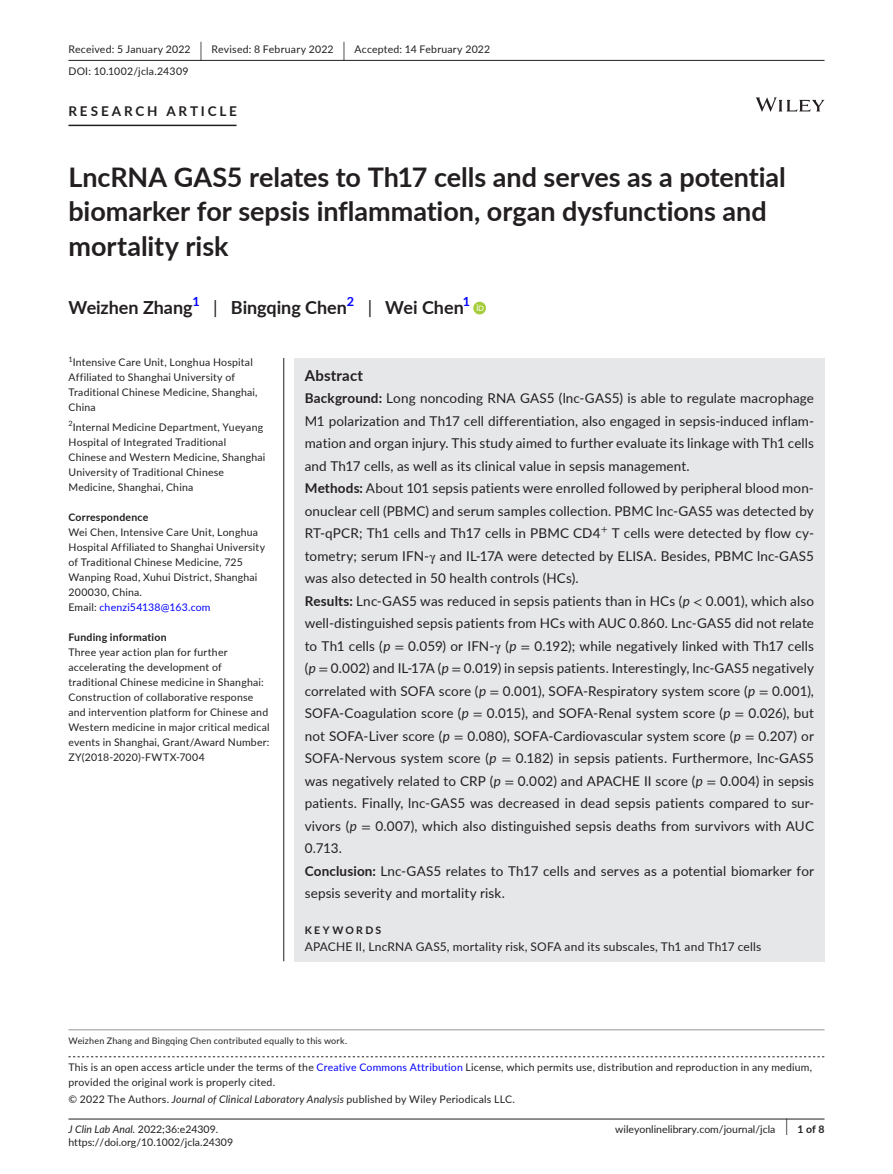
<style>
.page{position:relative;width:893px;height:1174px;background:#fff}
.page>*{position:absolute;margin:0;border:0;box-sizing:border-box;transform-origin:0 0}
.t1{font:700 27px/34.5px "Lato";color:#231f20}
.t2{font:700 18px "Lato";color:#231f20}
.t3{font:700 15px "Lato";letter-spacing:.015em;color:#231f20}
.t4{font:13.5px/22.5px "Lato";letter-spacing:.01em;color:#231f20}
.t5{font:700 13.5px "Lato";letter-spacing:.21em;color:#231f20}
.t6{font:700 12.6px "Lato";color:#00f}
.t7{font:12px "Lato";letter-spacing:.015em;color:#231f20}
.t8{font:10.5px/15px "Lato";letter-spacing:.02em;color:#231f20}
.t9{font:10.5px "Lato";color:#231f20}
.t10{font:700 10.5px "Lato";letter-spacing:.02em;color:#231f20}
.t11{font:700 10.5px "Lato";letter-spacing:.22em;color:#231f20}
.t12{font:9.45px "STIX";color:#231f20}
.t13{font:9px "Lato";letter-spacing:.025em;color:#231f20}
.t14{font:7.35px "Lato";color:#231f20}
.s1{font-size:19.65px}
.s2{font-weight:400}
.s3{color:#00f}
.s4{font-weight:700}
.s5{font-family:"STIX"}
.s6{font-style:italic}
.s7{font-weight:400;font-size:17.4px}
</style>
<div class="page">
<hr style="left:68px;top:1118px;width:756px;height:1px;background:#231f20">
<svg style="left:756px;top:97px;width:68px;height:15px"></svg>
<hr style="left:68px;top:60px;width:756px;height:1px;background:#231f20">
<hr style="left:68px;top:125px;width:169px;height:1px;background:#231f20">
<svg style="left:473px;top:302px;width:13px;height:12px"></svg>
<svg style="left:477px;top:304px;width:7px;height:7px"></svg>
<hr style="left:68px;top:1029px;width:756px;height:1px;background:#939598">
<div style="left:294px;top:358px;width:530px;height:603px;background:#e6e7e9"></div>
<hr style="left:283px;top:358px;width:1px;height:603px;background:#231f20">
<svg style="left:68px;top:1056px;width:756px;height:1px"></svg>
<p class="t8" style="left:68px;top:38px;width:423px;line-height:21.8px">Received: 5 January 2022 <span class="s1">|</span> Revised: 8 February 2022 <span class="s1">|</span> Accepted: 14 February 2022<br>DOI: 10.1002/jcla.24309</p>
<p class="t5" style="left:68px;top:101px;width:170px">RESEARCH ARTICLE</p>
<h1 class="t1" style="left:68px;top:159px;width:719px">LncRNA GAS5 relates to Th17 cells and serves as a potential biomarker for sepsis inflammation, organ dysfunctions and mortality risk</h1>
<h2 class="t2" style="left:68px;top:295px;width:126px">Weizhen Zhang</h2>
<p class="t6" style="left:192px;top:292px;width:9px">1</p>
<h2 class="t2" style="left:213px;top:295px;width:135px"><span class="s2">|</span> Bingqing Chen</h2>
<p class="t6" style="left:347px;top:292px;width:9px">2</p>
<h2 class="t2" style="left:368px;top:295px;width:98px"><span class="s2">|</span> Wei Chen</h2>
<p class="t6" style="left:463px;top:292px;width:9px">1</p>
<p class="t14" style="left:68px;top:354px;width:6px">1</p>
<p class="t8" style="left:68px;top:355px;width:191px;text-indent:4px">Intensive Care Unit, Longhua Hospital<br>Affiliated to Shanghai University of<br>Traditional Chinese Medicine, Shanghai,<br>China</p>
<p class="t8" style="left:68px;top:419px;width:198px"><sup>2</sup>Internal Medicine Department, Yueyang Hospital of Integrated Traditional Chinese and Western Medicine, Shanghai University of Traditional Chinese Medicine, Shanghai, China</p>
<p class="t10" style="left:68px;top:509px;width:81px">Correspondence</p>
<p class="t8" style="left:68px;top:524px;width:198px">Wei Chen, Intensive Care Unit, Longhua Hospital Affiliated to Shanghai University of Traditional Chinese Medicine, 725<br>Wanping Road, Xuhui District, Shanghai 200030, China.<br>Email: <span class="s3">chenzi54138@163.com</span></p>
<p class="t10" style="left:68px;top:629px;width:100px">Funding information</p>
<p class="t8" style="left:68px;top:644px;width:203px">Three year action plan for further accelerating the development of traditional Chinese medicine in Shanghai:<br>Construction of collaborative response and intervention platform for Chinese and Western medicine in major critical medical events in Shanghai, Grant/Award Number:<br>ZY(2018-2020)-FWTX-7004</p>
<p class="t3" style="left:305px;top:364px;width:60px">Abstract</p>
<p class="t4" style="left:305px;top:386px;width:511px"><span class="s4">Background:</span> Long noncoding RNA GAS5 (lnc-GAS5) is able to regulate macrophage M1 polarization and Th17 cell differentiation, also engaged in sepsis-induced inflam&shy;mation and organ injury. This study aimed to further evaluate its linkage with Th1 cells and Th17 cells, as well as its clinical value in sepsis management.<br><span class="s4">Methods:</span> About 101 sepsis patients were enrolled followed by peripheral blood mon&shy;onuclear cell (PBMC) and serum samples collection. PBMC lnc-GAS5 was detected by RT-qPCR; Th1 cells and Th17 cells in PBMC CD4</p>
<p class="t12" style="left:601px;top:522px;width:8px">+</p>
<p class="t4" style="left:305px;top:521px;width:511px;text-indent:307px">T cells were detected by flow cy&shy;tometry; serum IFN-<span class="s5">γ</span> and IL-17A were detected by ELISA. Besides, PBMC lnc-GAS5 was also detected in 50 health controls (HCs).<br><span class="s4">Results:</span> Lnc-GAS5 was reduced in sepsis patients than in HCs (<span class="s6">p</span> <span class="s5">&lt;</span> 0.001), which also well-distinguished sepsis patients from HCs with AUC 0.860. Lnc-GAS5 did not relate to Th1 cells (<span class="s6">p</span> <span class="s5">=</span> 0.059) or IFN-<span class="s5">γ</span> (<span class="s6">p</span> <span class="s5">=</span> 0.192); while negatively linked with Th17 cells (<span class="s6">p</span> <span class="s5">=</span> 0.002) and IL-17A (<span class="s6">p</span> <span class="s5">=</span> 0.019) in sepsis patients. Interestingly, lnc-GAS5 negatively correlated with SOFA score (<span class="s6">p</span> <span class="s5">=</span> 0.001), SOFA-Respiratory system score (<span class="s6">p</span> <span class="s5">=</span> 0.001), SOFA-Coagulation score (<span class="s6">p</span> <span class="s5">=</span> 0.015), and SOFA-Renal system score (<span class="s6">p</span> <span class="s5">=</span> 0.026), but not SOFA-Liver score (<span class="s6">p</span> <span class="s5">=</span> 0.080), SOFA-Cardiovascular system score (<span class="s6">p</span> <span class="s5">=</span> 0.207) or SOFA-Nervous system score (<span class="s6">p</span> <span class="s5">=</span> 0.182) in sepsis patients. Furthermore, lnc-GAS5 was negatively related to CRP (<span class="s6">p</span> <span class="s5">=</span> 0.002) and APACHE II score (<span class="s6">p</span> <span class="s5">=</span> 0.004) in sepsis patients. Finally, lnc-GAS5 was decreased in dead sepsis patients compared to sur&shy;vivors (<span class="s6">p</span> <span class="s5">=</span> 0.007), which also distinguished sepsis deaths from survivors with AUC 0.713.<br><span class="s4">Conclusion:</span> Lnc-GAS5 relates to Th17 cells and serves as a potential biomarker for sepsis severity and mortality risk.</p>
<p class="t11" style="left:305px;top:922px;width:78px">KEYWORDS</p>
<p class="t7" style="left:305px;top:937px;width:458px">APACHE II, LncRNA GAS5, mortality risk, SOFA and its subscales, Th1 and Th17 cells</p>
<p class="t13" style="left:68px;top:1034px;width:280px">Weizhen Zhang and Bingqing Chen contributed equally to this work.</p>
<p class="t8" style="left:68px;top:1058px;width:745px">This is an open access article under the terms of the <span class="s3">Creative Commons Attribution</span> License, which permits use, distribution and reproduction in any medium, provided the original work is properly cited.</p>
<p class="t8" style="left:68px;top:1091px;width:448px">© 2022 The Authors. <span class="s6">Journal of Clinical Laboratory Analysis</span> published by Wiley Periodicals LLC.</p>
<p class="t9" style="left:68px;top:1121px;width:151px"><span class="s6">J Clin Lab Anal.</span> 2022;36:e24309.</p>
<p class="t10" style="left:786px;top:1121px;width:40px"><span class="s7">|</span> 1 of 8</p>
<p class="t9" style="left:68px;top:1135px;width:166px">https://doi.org/10.1002/jcla.24309</p>
<p class="t9" style="left:615px;top:1121px;width:162px">wileyonlinelibrary.com/journal/jcla</p>
</div>
